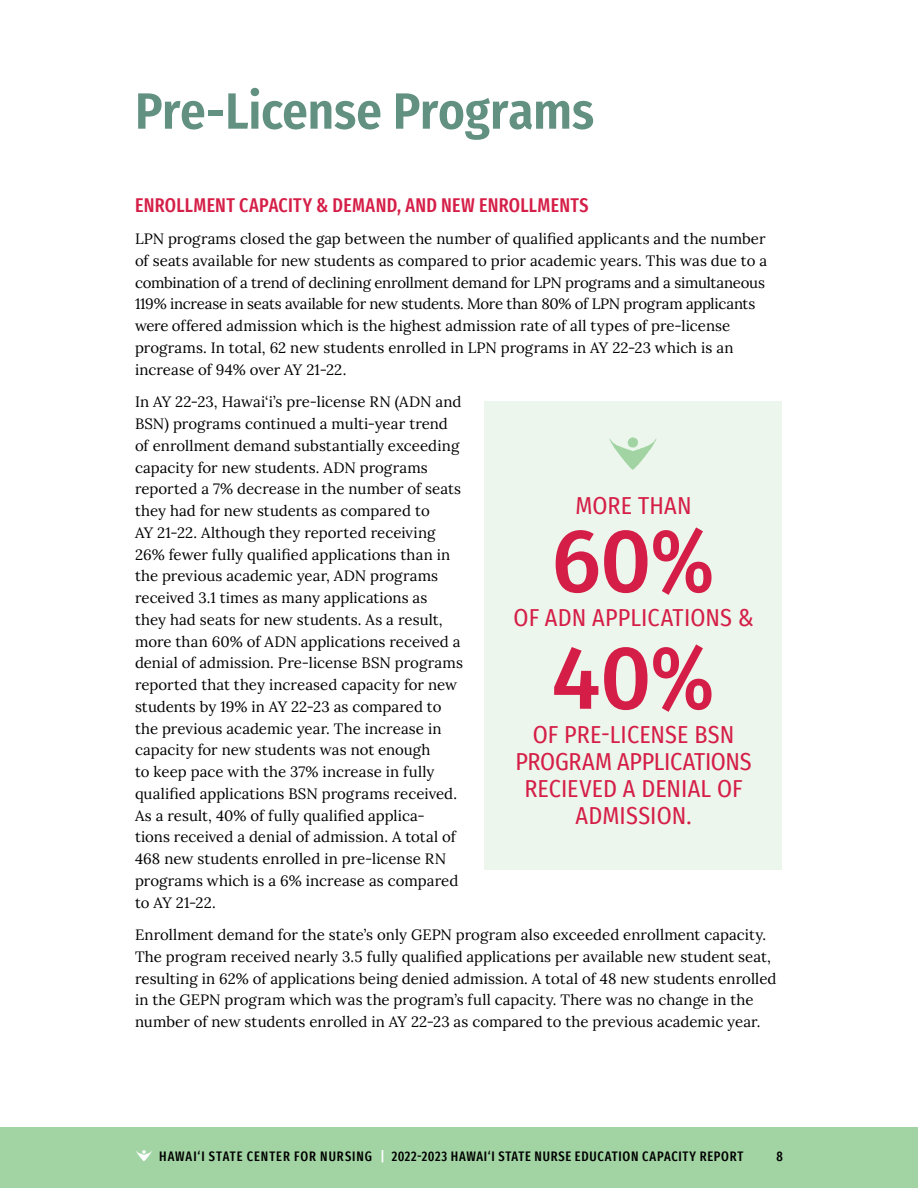
<style>
.page{position:relative;width:918px;height:1188px;background:#fff}
.page>*{position:absolute;margin:0;border:0;box-sizing:border-box;transform-origin:0 0}
.t1{font:600 51px "Fira Sans Condensed";letter-spacing:-.005em;color:#629081}
.t2{font:24px/27px "Fira Sans Condensed";letter-spacing:.005em;color:#d51e47;text-align:center}
.t3{font:500 extra-condensed 19.5px "Fira Sans";letter-spacing:.015em;color:#d51e47}
.t4{font:15px/21.8px "Lora";color:#000}
.t5{font:500 extra-condensed 13.5px "Fira Sans";letter-spacing:.055em;color:#000}
.s1{color:#fff}
</style>
<div class="page">
<div style="left:0;top:1128px;width:918px;height:60px;background:#a2d4a3"></div>
<div style="left:484px;top:401px;width:298px;height:469px;background:#ecf6ec"></div>
<svg style="left:609px;top:437px;width:47px;height:33px"></svg>
<svg style="left:556px;top:527px;width:156px;height:68px"></svg>
<svg style="left:554px;top:644px;width:158px;height:68px"></svg>
<h1 class="t1" style="left:135px;top:69px;width:461px">Pre-License Programs</h1>
<h3 class="t3" style="left:135px;top:189px;width:455px">ENROLLMENT CAPACITY &amp; DEMAND, AND NEW ENROLLMENTS</h3>
<p class="t4" style="left:135px;top:227px;width:634px">LPN programs closed the gap between the number of qualified applicants and the number of seats available for new students as compared to prior academic years. This was due to a combination of a trend of declining enrollment demand for LPN programs and a simultaneous 119% increase in seats available for new students. More than 80% of LPN program applicants were offered admission which is the highest admission rate of all types of pre-license programs. In total, 62 new students enrolled in LPN programs in AY 22-23 which is an increase of 94% over AY 21-22.</p>
<p class="t4" style="left:135px;top:390px;width:329px">In AY 22-23, Hawai‘i’s pre-license RN (ADN and BSN) programs continued a multi-year trend of enrollment demand substantially exceeding capacity for new students. ADN programs reported a 7% decrease in the number of seats they had for new students as compared to<br>AY 21-22. Although they reported receiving 26% fewer fully qualified applications than in the previous academic year, ADN programs received 3.1 times as many applications as<br>they had seats for new students. As a result, more than 60% of ADN applications received a denial of admission. Pre-license BSN programs reported that they increased capacity for new students by 19% in AY 22-23 as compared to the previous academic year. The increase in capacity for new students was not enough<br>to keep pace with the 37% increase in fully qualified applications BSN programs received.<br>As a result, 40% of fully qualified applica&shy;tions received a denial of admission. A total of 468 new students enrolled in pre-license RN programs which is a 6% increase as compared to AY 21-22.</p>
<p class="t4" style="left:135px;top:923px;width:643px">Enrollment demand for the state’s only GEPN program also exceeded enrollment capacity.<br>The program received nearly 3.5 fully qualified applications per available new student seat, resulting in 62% of applications being denied admission. A total of 48 new students enrolled in the GEPN program which was the program’s full capacity. There was no change in the number of new students enrolled in AY 22-23 as compared to the previous academic year.</p>
<h2 class="t2" style="left:575px;top:491px;width:118px">MORE THAN</h2>
<h2 class="t2" style="left:514px;top:604px;width:242px">OF ADN APPLICATIONS &amp;</h2>
<h2 class="t2" style="left:515px;top:721px;width:238px">OF PRE-LICENSE BSN<br>PROGRAM APPLICATIONS<br>RECIEVED A DENIAL OF<br>ADMISSION.</h2>
<p class="t5" style="left:159px;top:1145px;width:586px">HAWAI‘I STATE CENTER FOR NURSING <span class="s1">|</span> 2022-2023 HAWAI‘I STATE NURSE EDUCATION CAPACITY REPORT</p>
<p class="t5" style="left:777px;top:1145px;width:8px">8</p>
</div>
